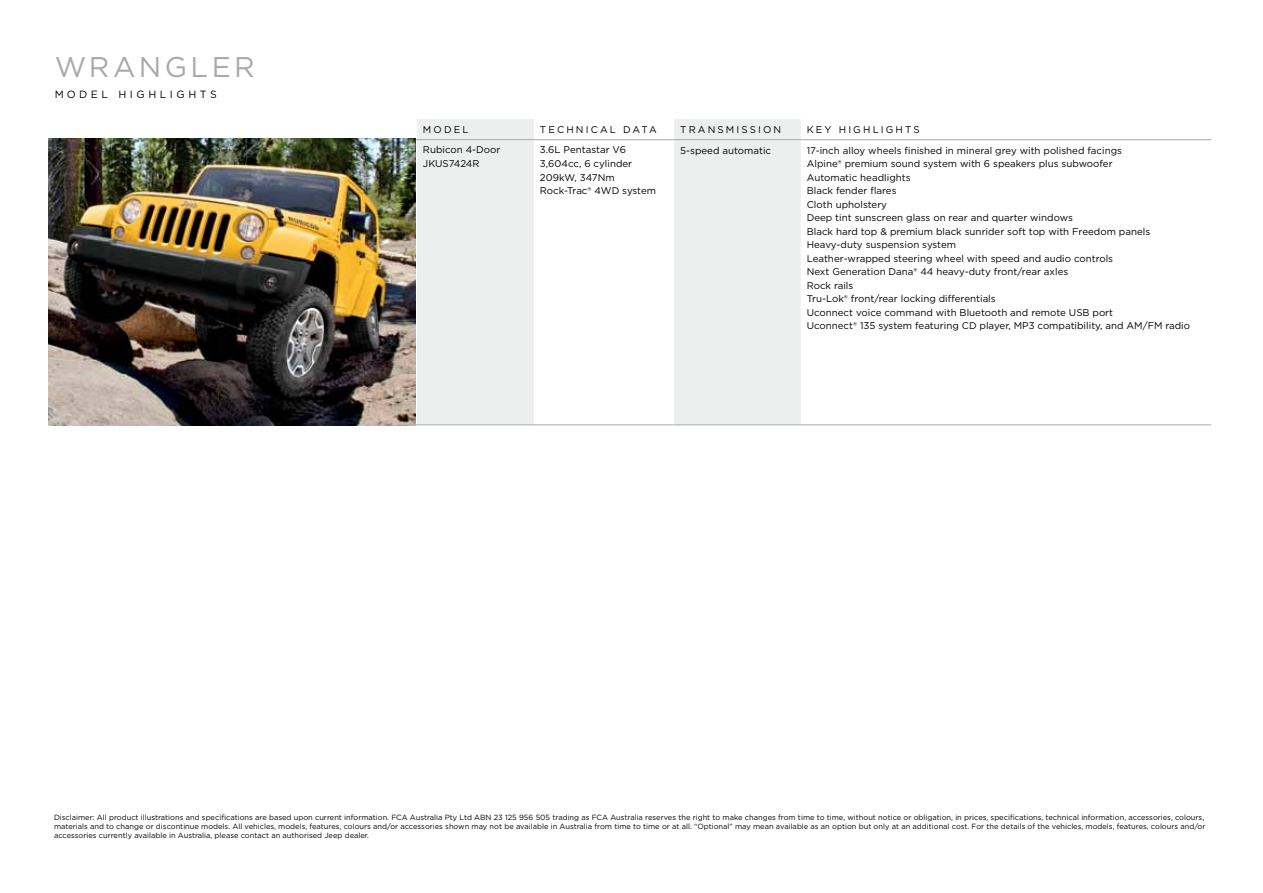
<style>
.page{position:relative;width:1263px;height:893px;background:#fff}
.page>*{position:absolute;margin:0;border:0;box-sizing:border-box;transform-origin:0 0}
.t1{font:28.5px "Gotham";letter-spacing:.12em;color:#a7a9ac}
.t2{font:10.5px "Gotham";letter-spacing:.34em;color:#000}
.t3{font:9.75px/13.5px "Gotham";color:#000}
.t4{font:9.75px "Gotham";letter-spacing:.22em;color:#000}
.t5{font:7.5px/9.3px "Gotham";color:#000}
</style>
<div class="page">
<svg style="left:417px;top:119px;width:384px;height:305px;fill:#edeeee"></svg>
<hr style="left:801px;top:139px;width:410px;height:1px;background:#a7a9ac">
<hr style="left:801px;top:424px;width:410px;height:1px;background:#a7a9ac">
<hr style="left:56px;top:139px;width:361px;height:1px;background:#a7a9ac">
<hr style="left:56px;top:424px;width:361px;height:1px;background:#a7a9ac">
<hr style="left:417px;top:139px;width:117px;height:1px;background:#a7a9ac">
<hr style="left:534px;top:139px;width:140px;height:1px;background:#a7a9ac">
<hr style="left:674px;top:139px;width:127px;height:1px;background:#a7a9ac">
<hr style="left:417px;top:424px;width:117px;height:1px;background:#a7a9ac">
<hr style="left:534px;top:424px;width:140px;height:1px;background:#a7a9ac">
<hr style="left:674px;top:424px;width:127px;height:1px;background:#a7a9ac">
<img style="left:48px;top:139px;width:368px;height:286px">
<h1 class="t1" style="left:54px;top:48px;width:202px">WRANGLER</h1>
<p class="t2" style="left:54px;top:87px;width:164px">MODEL HIGHLIGHTS</p>
<p class="t3" style="left:423px;top:123px;width:47px">MODE L</p>
<p class="t4" style="left:540px;top:124px;width:118px">TE CHNICAL DATA</p>
<p class="t4" style="left:680px;top:124px;width:103px">TRANSMISSION</p>
<p class="t4" style="left:807px;top:124px;width:114px">KE Y HIGHLIGHTS</p>
<p class="t3" style="left:423px;top:143px;width:79px">Rubicon 4-Door<br>JKUS7424R</p>
<p class="t3" style="left:540px;top:143px;width:118px">3.6L Pentastar V6<br>3,604cc, 6 cylinder<br>209kW, 347Nm<br>Rock-Trac® 4WD system</p>
<p class="t3" style="left:680px;top:143px;width:92px">5-speed automatic</p>
<p class="t3" style="left:807px;top:143px;width:385px">17-inch alloy wheels finished in mineral grey with polished facings<br>Alpine® premium sound system with 6 speakers plus subwoofer<br>Automatic headlights<br>Black fender flares<br>Cloth upholstery<br>Deep tint sunscreen glass on rear and quarter windows<br>Black hard top &amp; premium black sunrider soft top with Freedom panels Heavy-duty suspension system<br>Leather-wrapped steering wheel with speed and audio controls<br>Next Generation Dana® 44 heavy-duty front/rear axles<br>Rock rails<br>Tru-Lok® front/rear locking differentials<br>Uconnect voice command with Bluetooth and remote USB port<br>Uconnect® 135 system featuring CD player, MP3 compatibility, and AM/FM radio</p>
<p class="t5" style="left:54px;top:812px;width:1153px">Disclaimer: All product illustrations and specifications are based upon current information. FCA Australia Pty Ltd ABN 23 125 956 505 trading as FCA Australia reserves the right to make changes from time to time, without notice or obligation, in prices, specifications, technical information, accessories, colours, materials and to change or discontinue models. All vehicles, models, features, colours and/or accessories shown may not be available in Australia from time to time or at all. “Optional” may mean available as an option but only at an additional cost. For the details of the vehicles, models, features, colours and/or accessories currently available in Australia, please contact an authorised Jeep dealer.</p>
</div>
